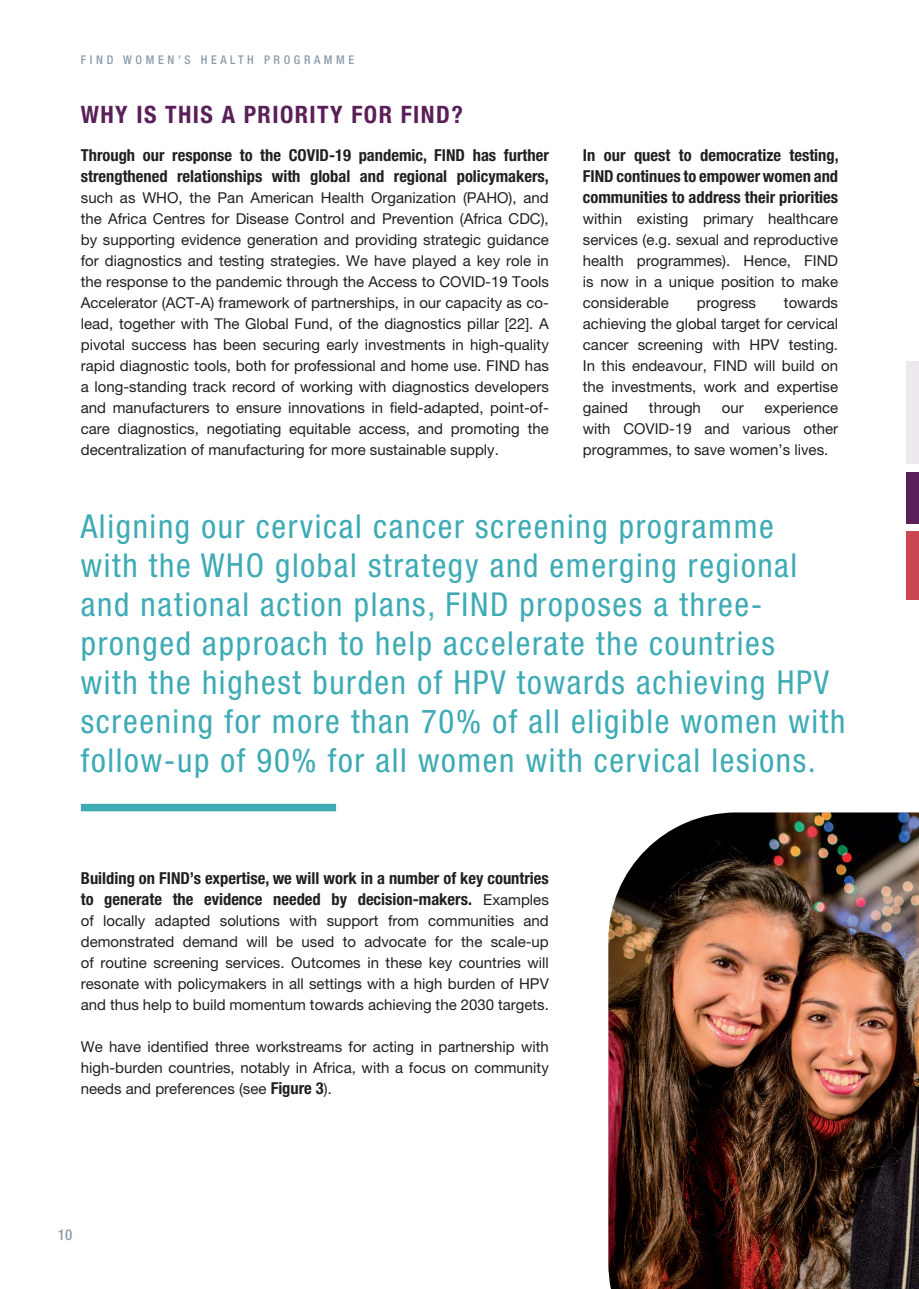
<style>
.page{position:relative;width:919px;height:1289px;background:#fff}
.page>*{position:absolute;margin:0;border:0;box-sizing:border-box;transform-origin:0 0}
.t1{font:condensed 33px/39px "Helvetica Neue LT Pro";letter-spacing:.05em;color:#3eabb5}
.t2{font:700 condensed 24px "Helvetica Neue LT Pro";letter-spacing:.06em;color:#5a2058}
.t3{font:700 condensed 16.5px/21px "Helvetica Neue LT Pro";color:#231f20}
.t4{font:15px/21px "Helvetica Neue LT Pro";color:#231f20;text-align:justify}
.t5{font:500 condensed 15px "Helvetica Neue LT Pro";color:#8c9eaa}
.t6{font:500 condensed 12px "Helvetica Neue LT Pro";letter-spacing:.3em;color:#8c9eaa}
.s1{font-weight:400;font-stretch:normal;font-size:15px}
.s2{font-weight:700;font-stretch:condensed;font-size:16.5px}
</style>
<div class="page">
<div style="left:81px;top:803px;width:255px;height:8px;background:#3eabb5"></div>
<div style="left:906px;top:361px;width:12px;height:102px;background:#eee9ee"></div>
<div style="left:906px;top:472px;width:12px;height:51px;background:#5a2058"></div>
<div style="left:906px;top:531px;width:12px;height:69px;background:#cd4653"></div>
<img style="left:608px;top:812px;width:310px;height:476px">
<p class="t6" style="left:81px;top:52px;width:275px">FIND WOMEN’S HEALTH PROGRAMME</p>
<p class="t2" style="left:81px;top:100px;width:383px">WHY IS THIS A PRIORITY FOR FIND?</p>
<p class="t3" style="left:81px;top:144px;width:469px">Through our response to the COVID-19 pandemic, FIND has further strengthened relationships with global and regional policymakers,</p>
<p class="t4" style="left:81px;top:187px;width:469px">such as WHO, the Pan American Health Organization (PAHO), and the Africa Centres for Disease Control and Prevention (Africa CDC), by supporting evidence generation and providing strategic guidance for diagnostics and testing strategies. We have played a key role in the response to the pandemic through the Access to COVID-19 Tools Accelerator (ACT-A) framework of partnerships, in our capacity as co&shy;lead, together with The Global Fund, of the diagnostics pillar [22]. A pivotal success has been securing early investments in high-quality rapid diagnostic tools, both for professional and home use. FIND has a long-standing track record of working with diagnostics developers and manufacturers to ensure innovations in field-adapted, point-of&shy;care diagnostics, negotiating equitable access, and promoting the decentralization of manufacturing for more sustainable supply.</p>
<p class="t3" style="left:583px;top:144px;width:257px;text-align:justify">In our quest to democratize testing, FIND continues to empower women and communities to address their priorities</p>
<p class="t4" style="left:583px;top:208px;width:257px">within existing primary healthcare services (e.g. sexual and reproductive health programmes). Hence, FIND is now in a unique position to make considerable</p>
<p class="t4" style="left:583px;top:292px;width:257px;text-indent:201px">towards achieving the global target for cervical cancer screening with HPV testing.<br>In this endeavour, FIND will build on the investments, work and expertise gained</p>
<p class="t4" style="left:696px;top:292px;width:61px">progress</p>
<p class="t4" style="left:583px;top:397px;width:257px;text-indent:182px">experience with COVID-19 and various other programmes, to save women’s lives.</p>
<p class="t4" style="left:649px;top:397px;width:53px">through</p>
<p class="t4" style="left:721px;top:397px;width:23px">our</p>
<p class="t1" style="left:81px;top:506px;width:766px">Aligning our cervical cancer screening programme<br>with the WHO global strategy and emerging regional and national action plans, FIND proposes a three&shy;pronged approach to help accelerate the countries<br>with the highest burden of HPV towards achieving HPV screening for more than 70% of all eligible women with follow-up of 90% for all women with cervical lesions.</p>
<p class="t3" style="left:81px;top:867px;width:469px">Building on FIND’s expertise, we will work in a number of key countries to generate the evidence needed by decision-makers. <span class="s1">Examples</span></p>
<p class="t4" style="left:81px;top:909px;width:469px">of locally adapted solutions with support from communities and demonstrated demand will be used to advocate for the scale-up of routine screening services. Outcomes in these key countries will resonate with policymakers in all settings with a high burden of HPV and thus help to build momentum towards achieving the 2030 targets.</p>
<p class="t4" style="left:81px;top:1035px;width:469px">We have identified three workstreams for acting in partnership with high-burden countries, notably in Africa, with a focus on community needs and preferences (see <span class="s2">Figure 3</span>).</p>
<p class="t5" style="left:58px;top:1225px;width:16px">10</p>
</div>
